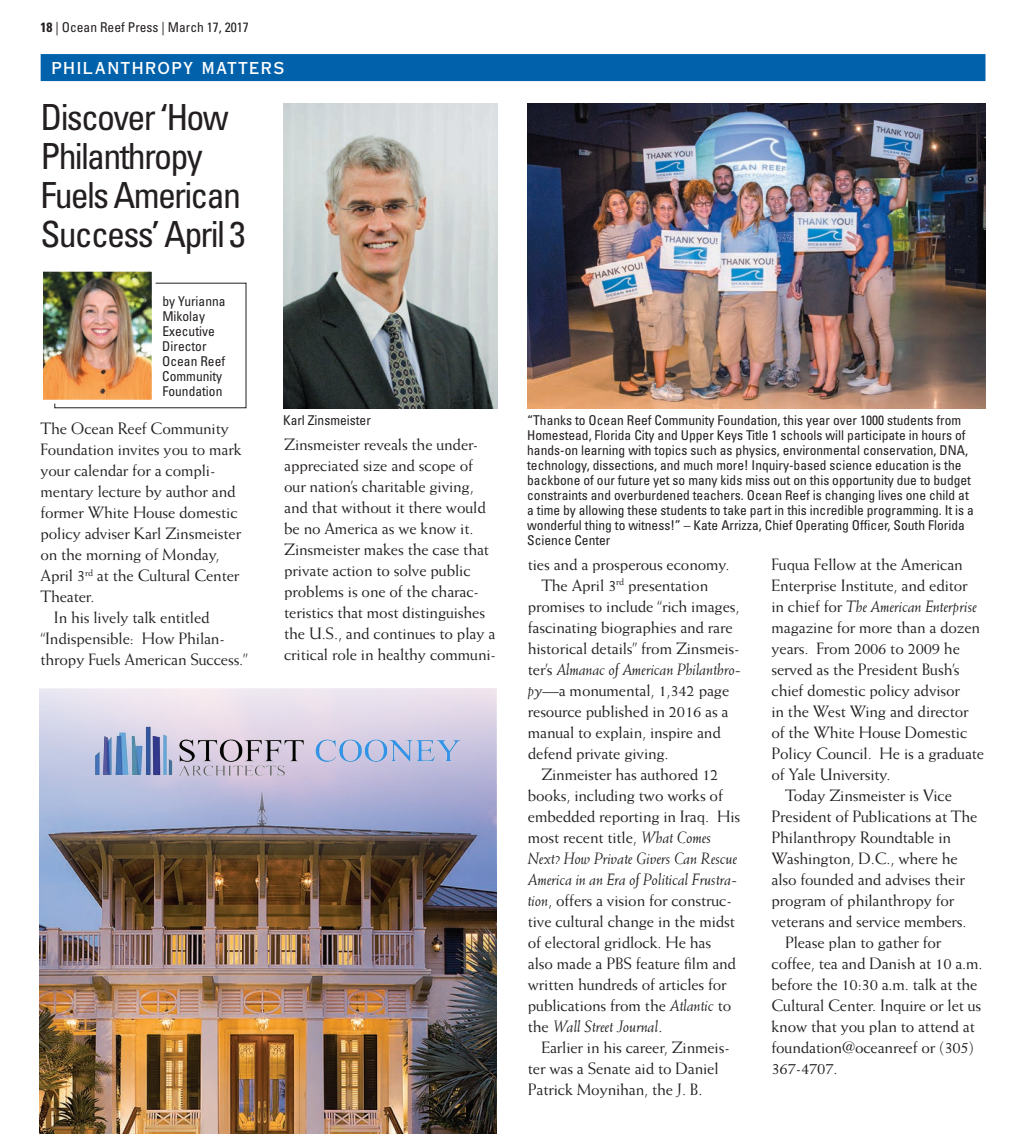
<style>
.page{position:relative;width:1026px;height:1134px;background:#fff}
.page>*{position:absolute;margin:0;border:0;box-sizing:border-box;transform-origin:0 0}
.Header_main{font:condensed 36px/39px "Univers LT Std";letter-spacing:-.05em;color:#231f20}
.Body_text_main{font:16.5px/21px "Weiss Std";letter-spacing:-.01em;color:#231f20}
.Body_text_first{font:16.5px/21px "Weiss Std";letter-spacing:-.01em;color:#231f20}
.Blue_bar_header_smal{font:16.5px "Copperplate Gothic Std 30 AB";letter-spacing:.1em;color:#fff}
.Cutline{font:condensed 13.5px/15px "Univers LT Std";color:#231f20}
.Jump_to_page{font:condensed 13.5px "Univers LT Std";color:#231f20}
.s1{font-weight:700}
.s2{font-style:italic}
</style>
<div class="page">
<img style="left:43px;top:271px;width:115px;height:135px">
<div style="left:41px;top:54px;width:945px;height:27px;background:#0161aa"></div>
<img style="left:528px;top:104px;width:458px;height:304px">
<img style="left:283px;top:104px;width:214px;height:304px">
<img style="left:39px;top:689px;width:458px;height:445px">
<img style="left:92px;top:717px;width:378px;height:64px">
<p class="Jump_to_page" style="left:40px;top:19px;width:210px"><span class="s1">18</span> | Ocean Reef Press | March 17, 2017</p>
<p class="Blue_bar_header_smal" style="left:51px;top:58px;width:235px">PHILANTHROPY MATTERS</p>
<p class="Header_main" style="left:40px;top:97px;width:206px">Discover ‘How<br>Philanthropy<br>Fuels American<br>Success’ April 3</p>
<p class="Cutline" style="left:162px;top:293px;width:65px">by Yurianna<br>Mikolay</p>
<p class="Cutline" style="left:162px;top:323px;width:54px">Executive<br>Director</p>
<p class="Cutline" style="left:162px;top:353px;width:65px">Ocean Reef<br>Community<br>Foundation</p>
<p class="Body_text_first" style="left:40px;top:418px;width:203px">The Ocean Reef Community<br>Foundation invites you to mark your calendar for a compli&shy;mentary lecture by author and former White House domestic policy adviser Karl Zinsmeister on the morning of Monday,<br>April 3<sup>rd</sup> at the Cultural Center<br>Theater.</p>
<p class="Body_text_main" style="left:41px;top:607px;width:209px;text-indent:13px">In his lively talk entitled “Indispensible: How Philan&shy;thropy Fuels American Success.”</p>
<p class="Cutline" style="left:283px;top:412px;width:89px">Karl Zinsmeister</p>
<p class="Cutline" style="left:527px;top:412px;width:448px">“Thanks to Ocean Reef Community Foundation, this year over 1000 students from Homestead, Florida City and Upper Keys Title 1 schools will participate in hours of hands-on learning with topics such as physics, environmental conservation, DNA, technology, dissections, and much more! Inquiry-based science education is the backbone of our future yet so many kids miss out on this opportunity due to budget constraints and overburdened teachers. Ocean Reef is changing lives one child at a time by allowing these students to take part in this incredible programming. It is a wonderful thing to witness!” – Kate Arrizza, Chief Operating Officer, South Florida Science Center</p>
<p class="Body_text_main" style="left:284px;top:434px;width:213px">Zinsmeister reveals the under&shy;appreciated size and scope of our nation’s charitable giving, and that without it there would be no America as we know it.<br>Zinsmeister makes the case that private action to solve public problems is one of the charac&shy;teristics that most distinguishes the U.S., and continues to play a critical role in healthy communi-</p>
<p class="Body_text_main" style="left:528px;top:554px;width:203px">ties and a prosperous economy.</p>
<p class="Body_text_main" style="left:528px;top:574px;width:214px;text-indent:13px">The April 3<sup>rd</sup> presentation promises to include “rich images, fascinating biographies and rare historical details” from Zinsmeis&shy;ter’s <span class="s2">Almanac of American Philanthro&shy;py</span>—a monumental, 1,342 page resource published in 2016 as a manual to explain, inspire and defend private giving.</p>
<p class="Body_text_main" style="left:528px;top:764px;width:214px;text-indent:13px">Zinmeister has authored 12 books, including two works of embedded reporting in Iraq. His most recent title, <span class="s2">What Comes<br>Next? How Private Givers Can Rescue<br>America in an Era of Political Frustra&shy;tion</span>, offers a vision for construc&shy;tive cultural change in the midst of electoral gridlock. He has also made a PBS feature film and written hundreds of articles for publications from the <span class="s2">Atlantic</span> to the <span class="s2">Wall Street Journal</span>.</p>
<p class="Body_text_main" style="left:528px;top:1037px;width:204px;text-indent:13px">Earlier in his career, Zinmeis&shy;ter was a Senate aid to Daniel<br>Patrick Moynihan, the J. B.</p>
<p class="Body_text_main" style="left:772px;top:554px;width:214px">Fuqua Fellow at the American<br>Enterprise Institute, and editor in chief for <span class="s2">The American Enterprise </span>magazine for more than a dozen years. From 2006 to 2009 he served as the President Bush’s chief domestic policy advisor<br>in the West Wing and director of the White House Domestic<br>Policy Council. He is a graduate of Yale University.</p>
<p class="Body_text_main" style="left:772px;top:785px;width:208px;text-indent:13px">Today Zinsmeister is Vice<br>President of Publications at The<br>Philanthropy Roundtable in<br>Washington, D.C., where he also founded and advises their program of philanthropy for veterans and service members.</p>
<p class="Body_text_main" style="left:772px;top:932px;width:213px;text-indent:13px">Please plan to gather for coffee, tea and Danish at 10 a.m. before the 10:30 a.m. talk at the<br>Cultural Center. Inquire or let us know that you plan to attend at foundation@oceanreef or (305)<br>367-4707.</p>
</div>
